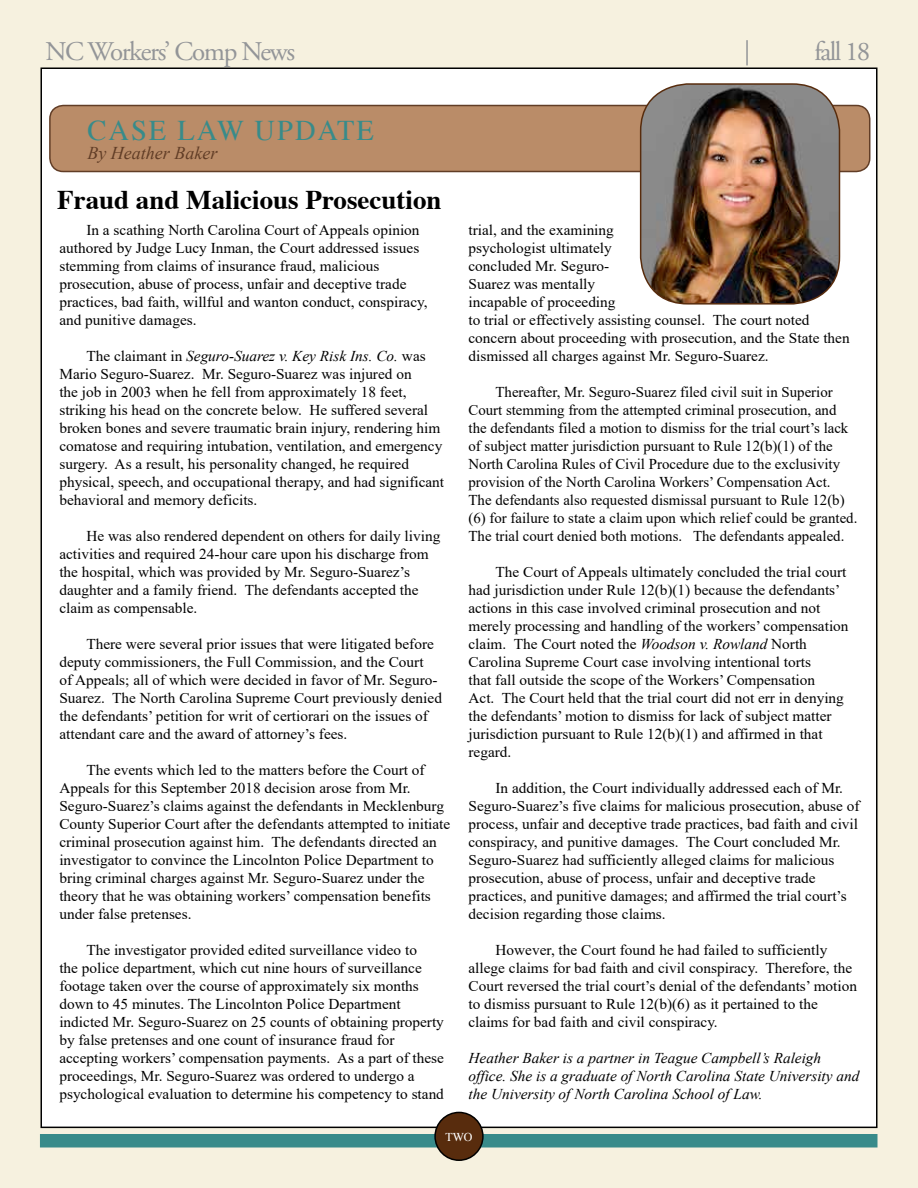
<style>
.page{position:relative;width:918px;height:1188px;background:#f6f1df}
.page>*{position:absolute;margin:0;border:0;box-sizing:border-box;transform-origin:0 0}
.t1{font:28.5px "Times";letter-spacing:.07em;color:#388b8a}
.t2{font:700 27px "Times";color:#000}
.t3{font:27px "Adobe Garamond Pro";letter-spacing:-.065em;color:#939598}
.t4{font:italic 18px "Times New Roman";color:#613d26}
.t5{font:15px/18px "Times New Roman";color:#000}
.t6{font:italic 15px/18px "Times New Roman";color:#000}
.t7{font:12px "Times";color:#fff}
.s1{font-style:italic}
</style>
<div class="page">
<div style="left:41px;top:68px;width:836px;height:1059px;background:#fff"></div>
<div style="left:50px;top:106px;width:820px;height:66px;background:#ba8c68;border-radius:14px"></div>
<div style="left:49px;top:105px;width:821px;height:67px;border:2px solid #613d26;border-radius:14px"></div>
<img style="left:641px;top:84px;width:198px;height:220px">
<div style="left:640px;top:83px;width:200px;height:222px;border:2px solid #582c0d;border-radius:47px"></div>
<div style="left:40px;top:1134px;width:837px;height:14px;background:#388b8a"></div>
<div style="left:435px;top:1112px;width:48px;height:48px;background:#582c0d;border-radius:50%"></div>
<div style="left:434px;top:1112px;width:50px;height:49px;border:2px solid #000;border-radius:50%"></div>
<hr style="left:746px;top:40px;width:2px;height:25px;background:#939598">
<p class="t3" style="left:45px;top:35px;width:251px">NC Workers’ Comp News</p>
<p class="t3" style="left:814px;top:35px;width:58px">fall 18</p>
<p class="t1" style="left:87px;top:103px;width:288px">CASE LAW UPDATE</p>
<p class="t4" style="left:87px;top:141px;width:131px">By Heather Baker</p>
<p class="t2" style="left:57px;top:174px;width:386px">Fraud and Malicious Prosecution</p>
<p class="t5" style="left:59px;top:221px;width:370px;text-indent:27px">In a scathing North Carolina Court of Appeals opinion authored by Judge Lucy Inman, the Court addressed issues stemming from claims of insurance fraud, malicious prosecution, abuse of process, unfair and deceptive trade practices, bad faith, willful and wanton conduct, conspiracy, and punitive damages.</p>
<p class="t5" style="left:59px;top:347px;width:386px;text-indent:27px">The claimant in <span class="s1">Seguro-Suarez v. Key Risk Ins. Co.</span> was Mario Seguro-Suarez. Mr. Seguro-Suarez was injured on<br>the job in 2003 when he fell from approximately 18 feet, striking his head on the concrete below. He suffered several broken bones and severe traumatic brain injury, rendering him comatose and requiring intubation, ventilation, and emergency surgery. As a result, his personality changed, he required physical, speech, and occupational therapy, and had significant behavioral and memory deficits.</p>
<p class="t5" style="left:59px;top:527px;width:382px;text-indent:27px">He was also rendered dependent on others for daily living activities and required 24-hour care upon his discharge from the hospital, which was provided by Mr. Seguro-Suarez’s daughter and a family friend. The defendants accepted the claim as compensable.</p>
<p class="t5" style="left:59px;top:635px;width:384px;text-indent:27px">There were several prior issues that were litigated before deputy commissioners, the Full Commission, and the Court<br>of Appeals; all of which were decided in favor of Mr. Seguro-Suarez. The North Carolina Supreme Court previously denied the defendants’ petition for writ of certiorari on the issues of attendant care and the award of attorney’s fees.</p>
<p class="t5" style="left:59px;top:761px;width:392px;text-indent:27px">The events which led to the matters before the Court of Appeals for this September 2018 decision arose from Mr.<br>Seguro-Suarez’s claims against the defendants in Mecklenburg County Superior Court after the defendants attempted to initiate criminal prosecution against him. The defendants directed an investigator to convince the Lincolnton Police Department to bring criminal charges against Mr. Seguro-Suarez under the theory that he was obtaining workers’ compensation benefits under false pretenses.</p>
<p class="t5" style="left:59px;top:941px;width:386px;text-indent:27px">The investigator provided edited surveillance video to<br>the police department, which cut nine hours of surveillance footage taken over the course of approximately six months down to 45 minutes. The Lincolnton Police Department indicted Mr. Seguro-Suarez on 25 counts of obtaining property by false pretenses and one count of insurance fraud for accepting workers’ compensation payments. As a part of these proceedings, Mr. Seguro-Suarez was ordered to undergo a psychological evaluation to determine his competency to stand</p>
<p class="t5" style="left:469px;top:221px;width:383px">trial, and the examining<br>psychologist ultimately<br>concluded Mr. Seguro-<br>Suarez was mentally<br>incapable of proceeding<br>to trial or effectively assisting counsel. The court noted concern about proceeding with prosecution, and the State then dismissed all charges against Mr. Seguro-Suarez.</p>
<p class="t5" style="left:469px;top:383px;width:390px;text-indent:27px">Thereafter, Mr. Seguro-Suarez filed civil suit in Superior Court stemming from the attempted criminal prosecution, and the defendants filed a motion to dismiss for the trial court’s lack of subject matter jurisdiction pursuant to Rule 12(b)(1) of the North Carolina Rules of Civil Procedure due to the exclusivity provision of the North Carolina Workers’ Compensation Act.<br>The defendants also requested dismissal pursuant to Rule 12(b) (6) for failure to state a claim upon which relief could be granted.<br>The trial court denied both motions. The defendants appealed.</p>
<p class="t5" style="left:469px;top:563px;width:382px;text-indent:27px">The Court of Appeals ultimately concluded the trial court had jurisdiction under Rule 12(b)(1) because the defendants’ actions in this case involved criminal prosecution and not merely processing and handling of the workers’ compensation claim. The Court noted the <span class="s1">Woodson v. Rowland</span> North Carolina Supreme Court case involving intentional torts<br>that fall outside the scope of the Workers’ Compensation<br>Act. The Court held that the trial court did not err in denying the defendants’ motion to dismiss for lack of subject matter jurisdiction pursuant to Rule 12(b)(1) and affirmed in that regard.</p>
<p class="t5" style="left:469px;top:779px;width:392px;text-indent:27px">In addition, the Court individually addressed each of Mr.<br>Seguro-Suarez’s five claims for malicious prosecution, abuse of process, unfair and deceptive trade practices, bad faith and civil conspiracy, and punitive damages. The Court concluded Mr.<br>Seguro-Suarez had sufficiently alleged claims for malicious prosecution, abuse of process, unfair and deceptive trade practices, and punitive damages; and affirmed the trial court’s decision regarding those claims.</p>
<p class="t5" style="left:469px;top:941px;width:390px;text-indent:27px">However, the Court found he had failed to sufficiently allege claims for bad faith and civil conspiracy. Therefore, the Court reversed the trial court’s denial of the defendants’ motion to dismiss pursuant to Rule 12(b)(6) as it pertained to the claims for bad faith and civil conspiracy.</p>
<p class="t6" style="left:469px;top:1049px;width:392px">Heather Baker is a partner in Teague Campbell’s Raleigh office. She is a graduate of North Carolina State University and the University of North Carolina School of Law.</p>
<p class="t7" style="left:445px;top:1126px;width:29px">TWO</p>
</div>
